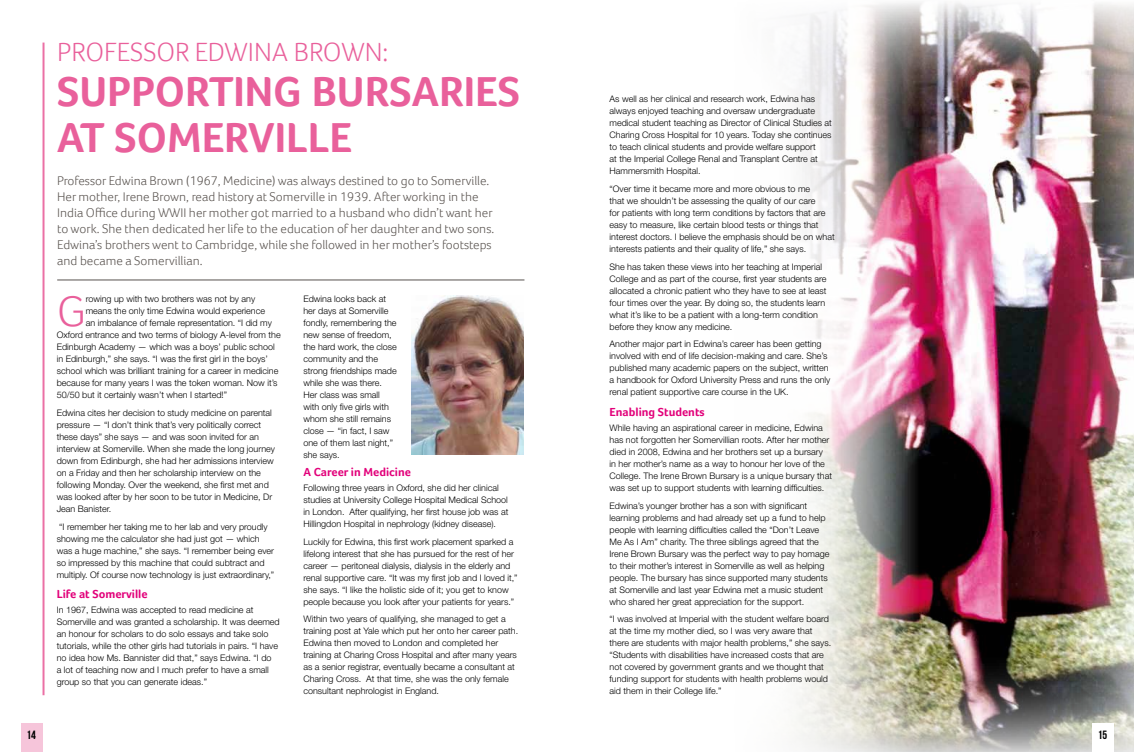
<style>
.page{position:relative;width:1134px;height:752px;background:#fff}
.page>*{position:absolute;margin:0;border:0;box-sizing:border-box;transform-origin:0 0}
.t1{font:300 44.8px "Foco";color:#e9609b}
.t2{font:700 43px/45px "Foco";color:#e9609b}
.t3{font:300 27px "Foco";color:#e9609b}
.t4{font:300 13px/16px "Foco";color:#58524e}
.t5{font:700 12px "Foco";color:#e2007a}
.t6{font:12px "Bebas Neue";color:#000}
.t7{font:300 9px/12px "Helvetica Neue LT";color:#000}
</style>
<div class="page">
<img style="left:920px;top:3px;width:214px;height:748px">
<svg style="left:410px;top:3px;width:510px;height:748px"></svg>
<div style="left:21px;top:723px;width:22px;height:28px;background:#f6c5da"></div>
<hr style="left:43px;top:43px;width:2px;height:651px;background:#e9609b">
<hr style="left:57px;top:279px;width:467px;height:1px;background:#58524e">
<div style="left:1092px;top:723px;width:22px;height:28px;background:#fff"></div>
<img style="left:411px;top:295px;width:112px;height:159px">
<h3 class="t6" style="left:26px;top:727px;width:11px">14</h3>
<h3 class="t3" style="left:57px;top:37px;width:333px">PROFESSOR EDWINA BROWN:</h3>
<h2 class="t2" style="left:57px;top:69px;width:464px">SUPPORTING BURSARIES<br>AT SOMERVILLE</h2>
<p class="t4" style="left:57px;top:173px;width:439px">Professor Edwina Brown (1967, Medicine) was always destined to go to Somerville.<br>Her mother, Irene Brown, read history at Somerville in 1939. After working in the India Office during WWII her mother got married to a husband who didn’t want her to work. She then dedicated her life to the education of her daughter and two sons.<br>Edwina’s brothers went to Cambridge, while she followed in her mother’s footsteps and became a Somervillian.</p>
<h1 class="t1" style="left:57px;top:285px;width:31px">G</h1>
<p class="t7" style="left:86px;top:292px;width:171px">rowing up with two brothers was not by any</p>
<p class="t7" style="left:86px;top:304px;width:181px">means the only time Edwina would experience</p>
<p class="t7" style="left:86px;top:316px;width:188px">an imbalance of female representation. “I did my</p>
<p class="t7" style="left:57px;top:328px;width:226px">Oxford entrance and two terms of biology A-level from the</p>
<p class="t7" style="left:57px;top:340px;width:220px">Edinburgh Academy — which was a boys’ public school</p>
<p class="t7" style="left:57px;top:352px;width:213px">in Edinburgh,” she says. “I was the first girl in the boys’</p>
<p class="t7" style="left:57px;top:364px;width:223px">school which was brilliant training for a career in medicine</p>
<p class="t7" style="left:57px;top:376px;width:222px">because for many years I was the token woman. Now it’s</p>
<p class="t7" style="left:57px;top:388px;width:172px">50/50 but it certainly wasn’t when I started!”</p>
<p class="t7" style="left:57px;top:406px;width:220px">Edwina cites her decision to study medicine on parental pressure — “I don’t think that’s very politically correct these days” she says — and was soon invited for an interview at Somerville. When she made the long journey down from Edinburgh, she had her admissions interview on a Friday and then her scholarship interview on the following Monday. Over the weekend, she first met and was looked after by her soon to be tutor in Medicine, Dr Jean Banister.</p>
<p class="t7" style="left:57px;top:520px;width:219px">“I remember her taking me to her lab and very proudly showing me the calculator she had just got — which was a huge machine,” she says. “I remember being ever so impressed by this machine that could subtract and multiply. Of course now technology is just extraordinary,”</p>
<h3 class="t5" style="left:57px;top:587px;width:92px">Life at Somerville</h3>
<p class="t7" style="left:57px;top:603px;width:225px">In 1967, Edwina was accepted to read medicine at Somerville and was granted a scholarship. It was deemed an honour for scholars to do solo essays and take solo tutorials, while the other girls had tutorials in pairs. “I have no idea how Ms. Bannister did that,” says Edwina. “I do<br>a lot of teaching now and I much prefer to have a small group so that you can generate ideas.”</p>
<p class="t7" style="left:303px;top:292px;width:95px">Edwina looks back at her days at Somerville fondly, remembering the new sense of freedom, the hard work, the close community and the strong friendships made while she was there.<br>Her class was small with only five girls with whom she still remains close — “in fact, I saw one of them last night,” she says.</p>
<h3 class="t5" style="left:303px;top:464px;width:109px">A Career in Medicine</h3>
<p class="t7" style="left:303px;top:481px;width:207px">Following three years in Oxford, she did her clinical studies at University College Hospital Medical School in London. After qualifying, her first house job was at Hillingdon Hospital in nephrology (kidney disease).</p>
<p class="t7" style="left:303px;top:535px;width:216px">Luckily for Edwina, this first work placement sparked a lifelong interest that she has pursued for the rest of her career — peritoneal dialysis, dialysis in the elderly and renal supportive care. “It was my first job and I loved it,” she says. “I like the holistic side of it; you get to know people because you look after your patients for years.”</p>
<p class="t7" style="left:303px;top:612px;width:216px">Within two years of qualifying, she managed to get a training post at Yale which put her onto her career path.<br>Edwina then moved to London and completed her training at Charing Cross Hospital and after many years as a senior registrar, eventually became a consultant at Charing Cross. At that time, she was the only female consultant nephrologist in England.</p>
<p class="t7" style="left:609px;top:93px;width:224px">As well as her clinical and research work, Edwina has always enjoyed teaching and oversaw undergraduate medical student teaching as Director of Clinical Studies at Charing Cross Hospital for 10 years. Today she continues to teach clinical students and provide welfare support<br>at the Imperial College Renal and Transplant Centre at Hammersmith Hospital.</p>
<p class="t7" style="left:609px;top:182px;width:227px">“Over time it became more and more obvious to me<br>that we shouldn’t be assessing the quality of our care<br>for patients with long term conditions by factors that are easy to measure, like certain blood tests or things that interest doctors. I believe the emphasis should be on what interests patients and their quality of life,” she says.</p>
<p class="t7" style="left:609px;top:260px;width:219px">She has taken these views into her teaching at Imperial College and as part of the course, first year students are allocated a chronic patient who they have to see at least four times over the year. By doing so, the students learn what it’s like to be a patient with a long-term condition before they know any medicine.</p>
<p class="t7" style="left:609px;top:338px;width:222px">Another major part in Edwina’s career has been getting involved with end of life decision-making and care. She’s published many academic papers on the subject, written a handbook for Oxford University Press and runs the only renal patient supportive care course in the UK.</p>
<h3 class="t5" style="left:609px;top:404px;width:97px">Enabling Students</h3>
<p class="t7" style="left:609px;top:421px;width:224px">While having an aspirational career in medicine, Edwina has not forgotten her Somervillian roots. After her mother died in 2008, Edwina and her brothers set up a bursary<br>in her mother’s name as a way to honour her love of the College. The Irene Brown Bursary is a unique bursary that was set up to support students with learning difficulties.</p>
<p class="t7" style="left:609px;top:499px;width:221px">Edwina’s younger brother has a son with significant learning problems and had already set up a fund to help people with learning difficulties called the “Don’t Leave Me As I Am” charity. The three siblings agreed that the Irene Brown Bursary was the perfect way to pay homage to their mother’s interest in Somerville as well as helping people. The bursary has since supported many students at Somerville and last year Edwina met a music student who shared her great appreciation for the support.</p>
<p class="t7" style="left:609px;top:612px;width:223px">“I was involved at Imperial with the student welfare board at the time my mother died, so I was very aware that there are students with major health problems,” she says. “Students with disabilities have increased costs that are not covered by government grants and we thought that funding support for students with health problems would aid them in their College life.”</p>
<h3 class="t6" style="left:1098px;top:727px;width:11px">15</h3>
</div>
